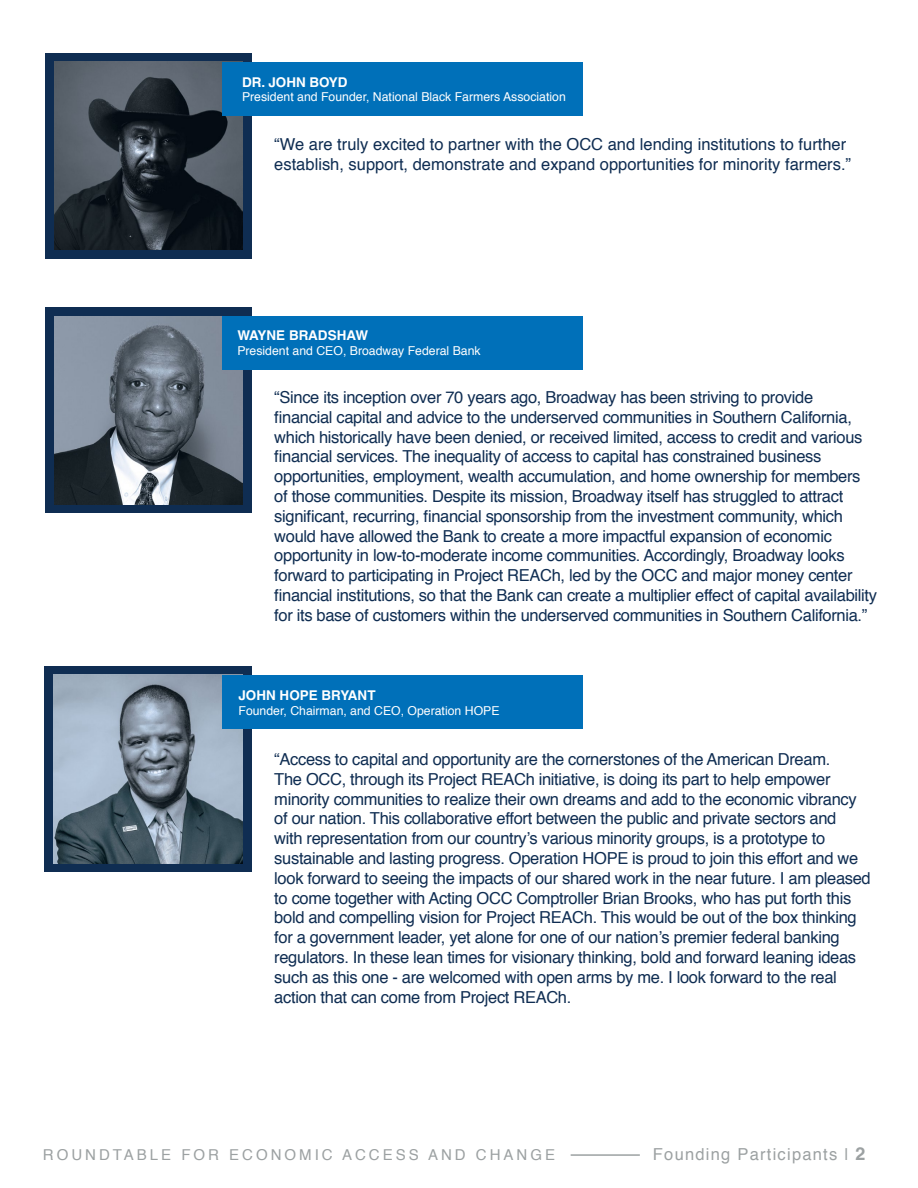
<style>
.page{position:relative;width:918px;height:1188px;background:#fff}
.page>*{position:absolute;margin:0;border:0;box-sizing:border-box;transform-origin:0 0}
.P{font:16.5px/19.8px "Helvetica";letter-spacing:-.02em;color:#0f2d52}
.P-2{font:16.5px/19.8px "Helvetica";color:#0f2d52}
.t1{font:16.5px "Helvetica";letter-spacing:.075em;color:#9ca1a2}
.t2{font:15px "Helvetica";letter-spacing:.2em;color:#9ca1a2}
.t3{font:700 13.5px "Helvetica LT Std";color:#fff}
.t4{font:12.3px "Helvetica";color:#fff}
.s1{font-family:"Helvetica LT Std";font-weight:700;font-size:18px}
</style>
<div class="page">
<hr style="left:571px;top:1154px;width:69px;height:2px;background:#9ca1a2">
<div style="left:45px;top:53px;width:206px;height:205px;background:#0f2d52"></div>
<div style="left:45px;top:308px;width:206px;height:205px;background:#0f2d52"></div>
<img style="left:54px;top:62px;width:188px;height:188px">
<img style="left:54px;top:316px;width:188px;height:188px">
<div style="left:223px;top:316px;width:360px;height:54px;background:#0070b9"></div>
<div style="left:223px;top:62px;width:360px;height:54px;background:#0070b9"></div>
<div style="left:44px;top:666px;width:207px;height:206px;background:#0f2d52"></div>
<img style="left:53px;top:675px;width:189px;height:189px">
<div style="left:223px;top:675px;width:360px;height:54px;background:#0070b9"></div>
<p class="t3" style="left:242px;top:74px;width:107px">DR. JOHN BOYD</p>
<p class="t4" style="left:242px;top:88px;width:325px">President and Founder, National Black Farmers Association</p>
<p class="P-2" style="left:274px;top:135px;width:578px">“We are truly excited to partner with the OCC and lending institutions to further establish, support, demonstrate and expand opportunities for minority farmers.”</p>
<p class="t3" style="left:237px;top:327px;width:132px">WAYNE BRADSHAW</p>
<p class="t4" style="left:237px;top:341px;width:245px">President and CEO, Broadway Federal Bank</p>
<p class="P" style="left:274px;top:388px;width:604px">“Since its inception over 70 years ago, Broadway has been striving to provide<br>financial capital and advice to the underserved communities in Southern California, which historically have been denied, or received limited, access to credit and various financial services. The inequality of access to capital has constrained business opportunities, employment, wealth accumulation, and home ownership for members of those communities. Despite its mission, Broadway itself has struggled to attract significant, recurring, financial sponsorship from the investment community, which would have allowed the Bank to create a more impactful expansion of economic opportunity in low-to-moderate income communities. Accordingly, Broadway looks forward to participating in Project REACh, led by the OCC and major money center financial institutions, so that the Bank can create a multiplier effect of capital availability for its base of customers within the underserved communities in Southern California.”</p>
<p class="t3" style="left:239px;top:687px;width:139px">JOHN HOPE BRYANT</p>
<p class="t4" style="left:239px;top:701px;width:263px">Founder, Chairman, and CEO, Operation HOPE</p>
<p class="P" style="left:274px;top:750px;width:598px">“Access to capital and opportunity are the cornerstones of the American Dream.<br>The OCC, through its Project REACh initiative, is doing its part to help empower minority communities to realize their own dreams and add to the economic vibrancy of our nation. This collaborative effort between the public and private sectors and<br>with representation from our country’s various minority groups, is a prototype to sustainable and lasting progress. Operation HOPE is proud to join this effort and we look forward to seeing the impacts of our shared work in the near future. I am pleased to come together with Acting OCC Comptroller Brian Brooks, who has put forth this bold and compelling vision for Project REACh. This would be out of the box thinking for a government leader, yet alone for one of our nation’s premier federal banking regulators. In these lean times for visionary thinking, bold and forward leaning ideas such as this one - are welcomed with open arms by me. I look forward to the real action that can come from Project REACh.</p>
<p class="t2" style="left:43px;top:1143px;width:514px">ROUNDTABLE FOR ECONOMIC ACCESS AND CHANGE</p>
<p class="t1" style="left:653px;top:1142px;width:214px">Founding Participants | <span class="s1">2</span></p>
</div>
